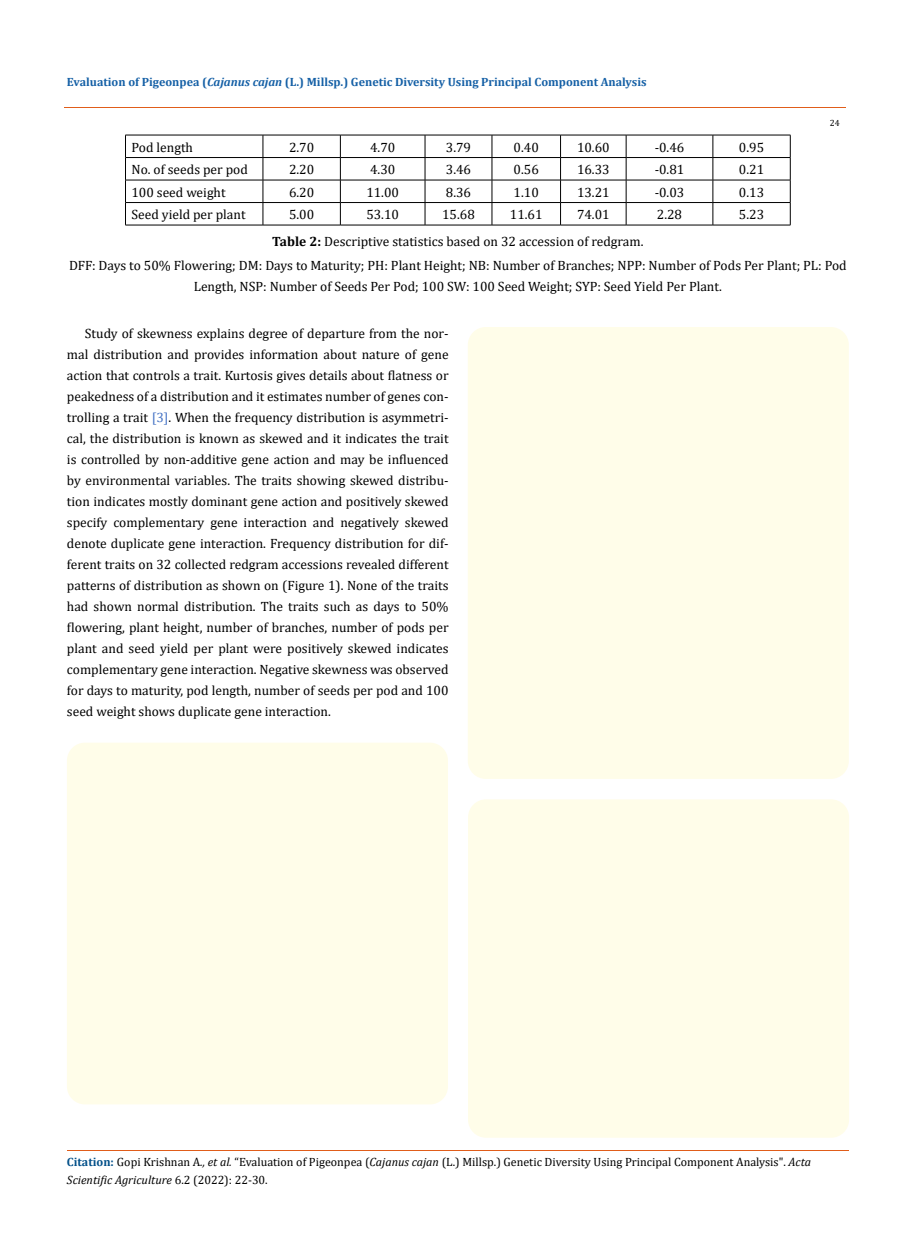
<style>
.page{position:relative;width:917px;height:1260px;background:#fff}
.page>*{position:absolute;margin:0;border:0;box-sizing:border-box;transform-origin:0 0}
.t1{font:13.5px/21px "Cambria";color:#000;text-align:center}
.t2{font:12px/18px "Cambria";color:#000}
.t3{font:700 12px "Cambria";color:#1560a6}
.t4{font:9px "Cambria";color:#000}
.s1{font-style:italic}
.s2{font-weight:700}
.s3{color:#4472c4}
.s4{font-weight:700;color:#035089}
</style>
<div class="page">
<hr style="left:125px;top:135px;width:138px;height:1px;background:#000">
<hr style="left:263px;top:135px;width:77px;height:1px;background:#000">
<hr style="left:340px;top:135px;width:85px;height:1px;background:#000">
<hr style="left:425px;top:135px;width:67px;height:1px;background:#000">
<hr style="left:492px;top:135px;width:68px;height:1px;background:#000">
<hr style="left:560px;top:135px;width:66px;height:1px;background:#000">
<hr style="left:626px;top:135px;width:87px;height:1px;background:#000">
<hr style="left:712px;top:135px;width:78px;height:1px;background:#000">
<hr style="left:125px;top:157px;width:138px;height:1px;background:#000">
<hr style="left:263px;top:157px;width:77px;height:1px;background:#000">
<hr style="left:340px;top:157px;width:85px;height:1px;background:#000">
<hr style="left:425px;top:157px;width:67px;height:1px;background:#000">
<hr style="left:492px;top:157px;width:68px;height:1px;background:#000">
<hr style="left:560px;top:157px;width:66px;height:1px;background:#000">
<hr style="left:626px;top:157px;width:87px;height:1px;background:#000">
<hr style="left:712px;top:157px;width:78px;height:1px;background:#000">
<hr style="left:125px;top:180px;width:138px;height:1px;background:#000">
<hr style="left:263px;top:180px;width:77px;height:1px;background:#000">
<hr style="left:340px;top:180px;width:85px;height:1px;background:#000">
<hr style="left:425px;top:180px;width:67px;height:1px;background:#000">
<hr style="left:492px;top:180px;width:68px;height:1px;background:#000">
<hr style="left:560px;top:180px;width:66px;height:1px;background:#000">
<hr style="left:626px;top:180px;width:87px;height:1px;background:#000">
<hr style="left:712px;top:180px;width:78px;height:1px;background:#000">
<hr style="left:125px;top:202px;width:138px;height:1px;background:#000">
<svg style="left:125px;top:135px;width:1px;height:90px"></svg>
<hr style="left:263px;top:202px;width:77px;height:1px;background:#000">
<svg style="left:263px;top:135px;width:1px;height:90px"></svg>
<hr style="left:340px;top:202px;width:85px;height:1px;background:#000">
<svg style="left:340px;top:135px;width:1px;height:90px"></svg>
<hr style="left:425px;top:202px;width:67px;height:1px;background:#000">
<svg style="left:425px;top:135px;width:1px;height:90px"></svg>
<hr style="left:492px;top:202px;width:68px;height:1px;background:#000">
<svg style="left:491px;top:135px;width:1px;height:90px"></svg>
<hr style="left:560px;top:202px;width:66px;height:1px;background:#000">
<svg style="left:560px;top:135px;width:1px;height:90px"></svg>
<hr style="left:626px;top:202px;width:87px;height:1px;background:#000">
<svg style="left:626px;top:135px;width:1px;height:90px"></svg>
<hr style="left:712px;top:202px;width:78px;height:1px;background:#000">
<svg style="left:712px;top:135px;width:1px;height:90px"></svg>
<svg style="left:790px;top:135px;width:1px;height:90px"></svg>
<hr style="left:125px;top:225px;width:138px;height:1px;background:#000">
<hr style="left:263px;top:225px;width:77px;height:1px;background:#000">
<hr style="left:340px;top:225px;width:85px;height:1px;background:#000">
<hr style="left:425px;top:225px;width:67px;height:1px;background:#000">
<hr style="left:492px;top:225px;width:68px;height:1px;background:#000">
<hr style="left:560px;top:225px;width:66px;height:1px;background:#000">
<hr style="left:626px;top:225px;width:87px;height:1px;background:#000">
<hr style="left:712px;top:225px;width:78px;height:1px;background:#000">
<div style="left:67px;top:743px;width:381px;height:361px;background:#fffde9;border-radius:18px"></div>
<div style="left:468px;top:327px;width:380px;height:452px;background:#fffde9;border-radius:18px"></div>
<div style="left:468px;top:799px;width:381px;height:339px;background:#fffde9;border-radius:18px"></div>
<hr style="left:64px;top:108px;width:781px;height:1px;background:#e05d1a">
<hr style="left:67px;top:1150px;width:781px;height:1px;background:#e05d1a">
<p class="t3" style="left:67px;top:73px;width:581px">Evaluation of Pigeonpea (<span class="s1">Cajanus cajan</span> (L.) Millsp.) Genetic Diversity Using Principal Component Analysis</p>
<p class="t4" style="left:829px;top:118px;width:11px">24</p>
<p class="t1" style="left:131px;top:136px;width:63px">Pod length</p>
<p class="t1" style="left:289px;top:136px;width:27px">2.70</p>
<p class="t1" style="left:370px;top:136px;width:27px">4.70</p>
<p class="t1" style="left:446px;top:136px;width:27px">3.79</p>
<p class="t1" style="left:513px;top:136px;width:27px">0.40</p>
<p class="t1" style="left:577px;top:136px;width:34px">10.60</p>
<p class="t1" style="left:654px;top:136px;width:31px">-0.46</p>
<p class="t1" style="left:739px;top:136px;width:27px">0.95</p>
<p class="t1" style="left:131px;top:159px;width:118px">No. of seeds per pod</p>
<p class="t1" style="left:289px;top:159px;width:27px">2.20</p>
<p class="t1" style="left:370px;top:159px;width:27px">4.30</p>
<p class="t1" style="left:446px;top:159px;width:27px">3.46</p>
<p class="t1" style="left:513px;top:159px;width:27px">0.56</p>
<p class="t1" style="left:577px;top:159px;width:34px">16.33</p>
<p class="t1" style="left:654px;top:159px;width:31px">-0.81</p>
<p class="t1" style="left:739px;top:159px;width:27px">0.21</p>
<p class="t1" style="left:131px;top:181px;width:96px">100 seed weight</p>
<p class="t1" style="left:289px;top:181px;width:27px">6.20</p>
<p class="t1" style="left:366px;top:181px;width:34px">11.00</p>
<p class="t1" style="left:446px;top:181px;width:27px">8.36</p>
<p class="t1" style="left:513px;top:181px;width:27px">1.10</p>
<p class="t1" style="left:577px;top:181px;width:34px">13.21</p>
<p class="t1" style="left:654px;top:181px;width:31px">-0.03</p>
<p class="t1" style="left:739px;top:181px;width:27px">0.13</p>
<p class="t1" style="left:131px;top:204px;width:116px">Seed yield per plant</p>
<p class="t1" style="left:289px;top:204px;width:27px">5.00</p>
<p class="t1" style="left:366px;top:204px;width:34px">53.10</p>
<p class="t1" style="left:442px;top:204px;width:34px">15.68</p>
<p class="t1" style="left:510px;top:204px;width:34px">11.61</p>
<p class="t1" style="left:577px;top:204px;width:34px">74.01</p>
<p class="t1" style="left:657px;top:204px;width:27px">2.28</p>
<p class="t1" style="left:739px;top:204px;width:27px">5.23</p>
<p class="t1" style="left:69px;top:230px;width:779px;line-height:24px"><span class="s2">Table 2:</span> Descriptive statistics based on 32 accession of redgram.<br>DFF: Days to 50% Flowering; DM: Days to Maturity; PH: Plant Height; NB: Number of Branches; NPP: Number of Pods Per Plant; PL: Pod</p>
<p class="t1" style="left:194px;top:276px;width:529px">Length, NSP: Number of Seeds Per Pod; 100 SW: 100 Seed Weight; SYP: Seed Yield Per Plant.</p>
<p class="t1" style="left:67px;top:323px;width:383px;text-align:justify;text-indent:18px">Study of skewness explains degree of departure from the nor&shy;mal distribution and provides information about nature of gene action that controls a trait. Kurtosis gives details about flatness or peakedness of a distribution and it estimates number of genes con&shy;trolling a trait <span class="s3">[3]</span>. When the frequency distribution is asymmetri&shy;cal, the distribution is known as skewed and it indicates the trait is controlled by non-additive gene action and may be influenced by environmental variables. The traits showing skewed distribu&shy;tion indicates mostly dominant gene action and positively skewed specify complementary gene interaction and negatively skewed denote duplicate gene interaction. Frequency distribution for dif&shy;ferent traits on 32 collected redgram accessions revealed different patterns of distribution as shown on (Figure 1). None of the traits had shown normal distribution. The traits such as days to 50% flowering, plant height, number of branches, number of pods per plant and seed yield per plant were positively skewed indicates complementary gene interaction. Negative skewness was observed for days to maturity, pod length, number of seeds per pod and 100 seed weight shows duplicate gene interaction.</p>
<p class="t2" style="left:67px;top:1153px;width:745px"><span class="s4">Citation:</span> Gopi Krishnan A<span class="s1">., et al.</span> “Evaluation of Pigeonpea (<span class="s1">Cajanus cajan</span> (L.) Millsp.) Genetic Diversity Using Principal Component Analysis". <span class="s1">Acta<br>Scientific Agriculture</span> 6.2 (2022): 22-30.</p>
</div>
